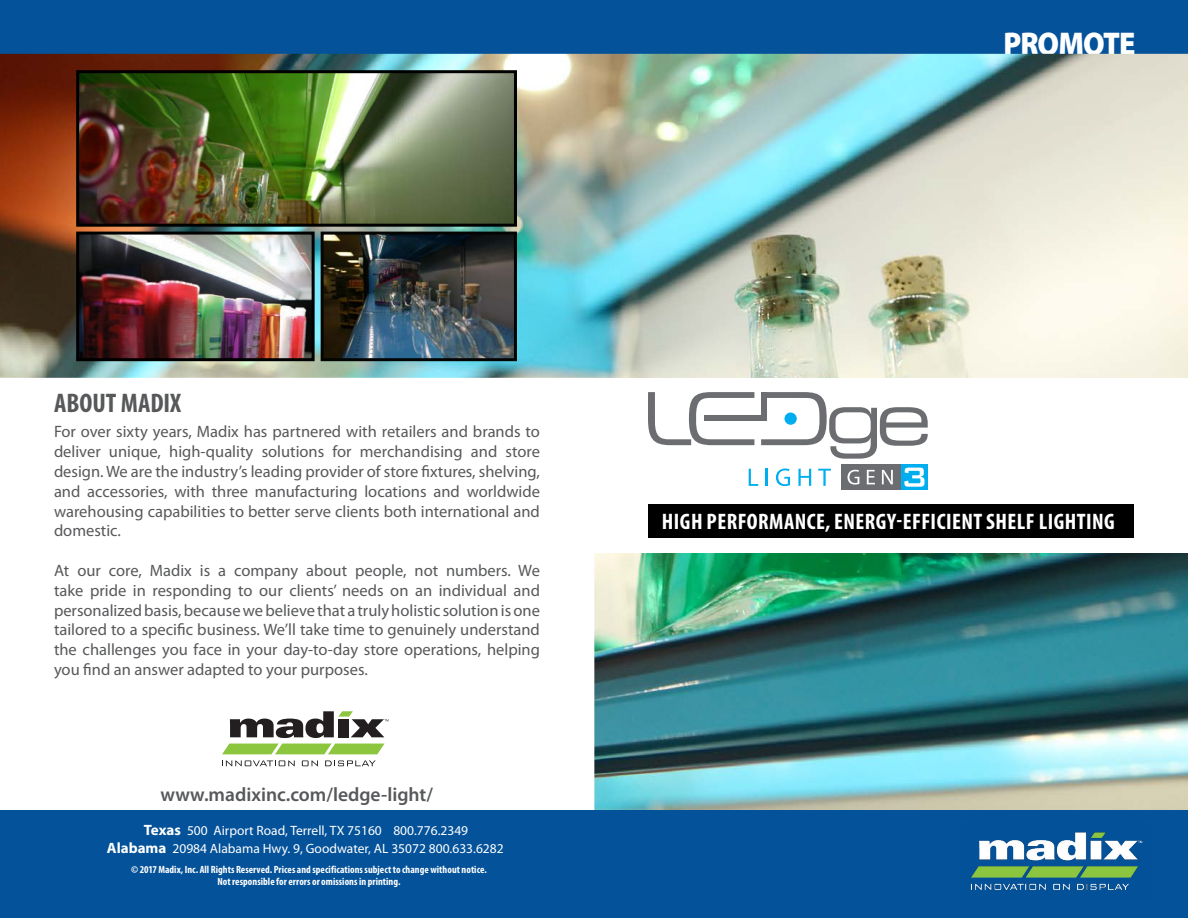
<style>
.page{position:relative;width:1188px;height:918px;background:#fff}
.page>*{position:absolute;margin:0;border:0;box-sizing:border-box;transform-origin:0 0}
.t1{font:900 33px "Myriad Pro";letter-spacing:-.03em;color:#fff;scale:.9 1}
.t2{font:700 condensed 27px "Myriad Pro";color:#57585a}
.t3{font:700 condensed 22.5px "Myriad Pro";letter-spacing:.02em;color:#fff}
.t4{font:600 19.5px "Myriad Pro";color:#57585a}
.t5{font:16.5px/19.8px "Myriad Pro";color:#57585a;text-align:justify}
.t6{font:13.5px/17.7px "Myriad Pro";color:#fff;text-align:center}
.t7{font:700 condensed 10.5px/12px "Myriad Pro";letter-spacing:.005em;color:#fff;text-align:center}
.s1{font-weight:700;font-size:15px}
</style>
<div class="page">
<div style="left:0;top:810px;width:1188px;height:108px;background:#04529a"></div>
<div style="left:0;top:0;width:1188px;height:54px;background:#04529a"></div>
<img style="left:970px;top:832px;width:173px;height:58px">
<img style="left:0;top:54px;width:1188px;height:756px">
<div style="left:592px;top:378px;width:596px;height:174px;background:#fff"></div>
<div style="left:648px;top:504px;width:486px;height:34px;background:#000"></div>
<img style="left:325px;top:236px;width:188px;height:121px">
<div style="left:321px;top:232px;width:196px;height:129px;border:3px solid #040503"></div>
<img style="left:80px;top:236px;width:231px;height:121px">
<div style="left:76px;top:232px;width:239px;height:129px;border:3px solid #000"></div>
<img style="left:80px;top:74px;width:433px;height:149px">
<div style="left:76px;top:70px;width:441px;height:157px;border:3px solid #000"></div>
<svg style="left:749px;top:469px;width:9px;height:17px"></svg>
<svg style="left:766px;top:469px;width:2px;height:17px"></svg>
<svg style="left:776px;top:469px;width:14px;height:17px"></svg>
<svg style="left:798px;top:469px;width:13px;height:17px"></svg>
<svg style="left:818px;top:469px;width:13px;height:17px"></svg>
<svg style="left:761px;top:392px;width:167px;height:67px"></svg>
<svg style="left:648px;top:392px;width:106px;height:53px"></svg>
<div style="left:704px;top:415px;width:61px;height:6px;background:#6c6d70"></div>
<div style="left:785px;top:413px;width:12px;height:12px;background:#00aeef;border-radius:50%"></div>
<div style="left:842px;top:464px;width:59px;height:26px;background:#6c6d70"></div>
<div style="left:901px;top:464px;width:26px;height:26px;background:#00aeef"></div>
<svg style="left:847px;top:470px;width:12px;height:15px"></svg>
<svg style="left:867px;top:470px;width:8px;height:14px"></svg>
<svg style="left:882px;top:470px;width:11px;height:14px"></svg>
<svg style="left:904px;top:468px;width:21px;height:19px"></svg>
<h1 class="t1" style="left:1003px;top:22px;width:148px">PROMOTE</h1>
<h2 class="t2" style="left:54px;top:386px;width:129px">ABOUT MADIX</h2>
<p class="t5" style="left:54px;top:422px;width:488px">For over sixty years, Madix has partnered with retailers and brands to deliver unique, high-quality solutions for merchandising and store design. We are the industry’s leading provider of store fixtures, shelving, and accessories, with three manufacturing locations and worldwide warehousing capabilities to better serve clients both international and domestic.</p>
<p class="t5" style="left:54px;top:560px;width:488px">At our core, Madix is a company about people, not numbers. We take pride in responding to our clients’ needs on an individual and personalized basis, because we believe that a truly holistic solution is one tailored to a specific business. We’ll take time to genuinely understand the challenges you face in your day-to-day store operations, helping you find an answer adapted to your purposes.</p>
<p class="t4" style="left:160px;top:782px;width:274px">www.madixinc.com/ledge-light/</p>
<p class="t6" style="left:107px;top:821px;width:398px"><span class="s1">Texas</span> 500 Airport Road, Terrell, TX 75160 800.776.2349<br><span class="s1">Alabama</span> 20984 Alabama Hwy. 9, Goodwater, AL 35072 800.633.6282</p>
<p class="t7" style="left:131px;top:864px;width:357px">© 2017 Madix, Inc. All Rights Reserved. Prices and specifications subject to change without notice.<br>Not responsible for errors or omissions in printing.</p>
<p class="t3" style="left:662px;top:507px;width:455px">HIGH PERFORMANCE, ENERGY-EFFICIENT SHELF LIGHTING</p>
</div>
